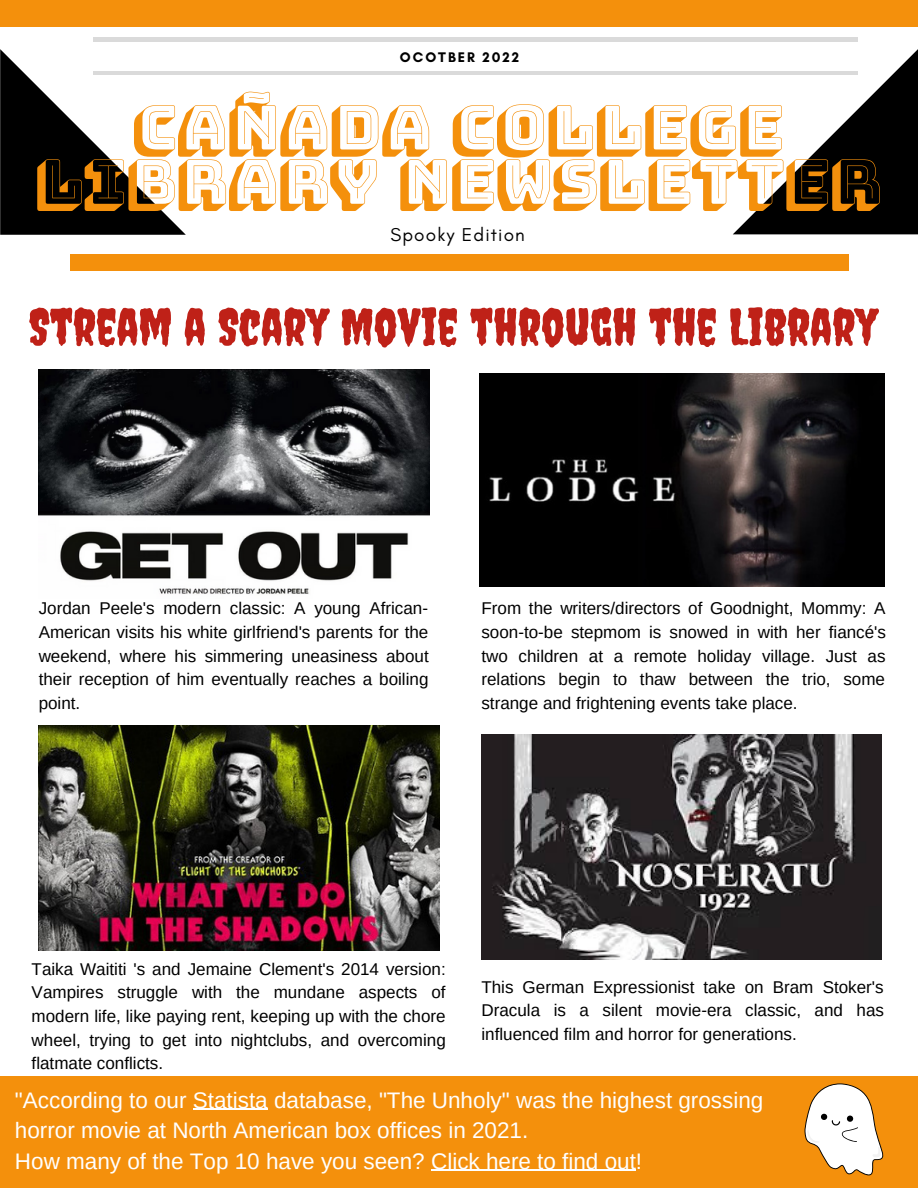
<style>
.page{position:relative;width:918px;height:1188px;background:#fff}
.page>*{position:absolute;margin:0;border:0;box-sizing:border-box;transform-origin:0 0}
.t1{font:60.75px/54.3px "Bungee Shade";color:#f4900c;text-align:center}
.t2{font:51px "Creepster";color:#bf2118}
.t3{font:22.5px/30.5px "Arimo";color:#fff}
.t4{font:18.9px "Glacial Indifference";letter-spacing:.06em;color:#000}
.t5{font:17.1px/23.5px "Arimo";color:#000;text-align:justify}
.t6{font:700 14.25px "Glacial Indifference";letter-spacing:.14em;color:#000}
</style>
<div class="page">
<div style="left:0;top:1076px;width:918px;height:112px;background:#f4900c"></div>
<hr style="left:431px;top:1170px;width:205px;height:1px;background:#fff">
<hr style="left:193px;top:1109px;width:75px;height:1px;background:#fff">
<svg style="left:0;top:49px;width:186px;height:186px"></svg>
<svg style="left:733px;top:49px;width:185px;height:185px"></svg>
<div style="left:70px;top:254px;width:779px;height:16px;background:#f4900c"></div>
<hr style="left:93px;top:38px;width:765px;height:3px;background:#000">
<hr style="left:93px;top:71px;width:765px;height:4px;background:#dadada">
<div style="left:0;top:0;width:918px;height:26px;background:#f4900c"></div>
<img style="left:480px;top:374px;width:405px;height:213px">
<img style="left:39px;top:369px;width:390px;height:225px">
<img style="left:39px;top:725px;width:400px;height:225px">
<img style="left:481px;top:734px;width:401px;height:225px">
<svg style="left:805px;top:1083px;width:79px;height:93px"></svg>
<p class="t6" style="left:400px;top:48px;width:121px">OCOTBER 2022</p>
<p class="t1" style="left:35px;top:100px;width:848px">CAÑADA COLLEGE<br>LIBRARY NEWSLETTER</p>
<p class="t4" style="left:390px;top:223px;width:136px">Spooky Edition</p>
<p class="t2" style="left:29px;top:297px;width:850px">STREAM A SCARY MOVIE THROUGH THE LIBRARY</p>
<p class="t5" style="left:39px;top:597px;width:392px">Jordan Peele's modern classic: A young African-American visits his white girlfriend's parents for the weekend, where his simmering uneasiness about their reception of him eventually reaches a boiling point.</p>
<p class="t5" style="left:481px;top:597px;width:406px">From the writers/directors of Goodnight, Mommy: A soon-to-be stepmom is snowed in with her fiancé's two children at a remote holiday village. Just as relations begin to thaw between the trio, some strange and frightening events take place.</p>
<p class="t5" style="left:32px;top:957px;width:416px">Taika Waititi 's and Jemaine Clement's 2014 version:<br>Vampires struggle with the mundane aspects of modern life, like paying rent, keeping up with the chore wheel, trying to get into nightclubs, and overcoming flatmate conflicts.</p>
<p class="t5" style="left:481px;top:975px;width:404px">This German Expressionist take on Bram Stoker's Dracula is a silent movie-era classic, and has influenced film and horror for generations.</p>
<p class="t3" style="left:15px;top:1085px;width:750px">"According to our Statista database, "The Unholy" was the highest grossing horror movie at North American box offices in 2021.<br>How many of the Top 10 have you seen? Click here to find out!</p>
</div>
